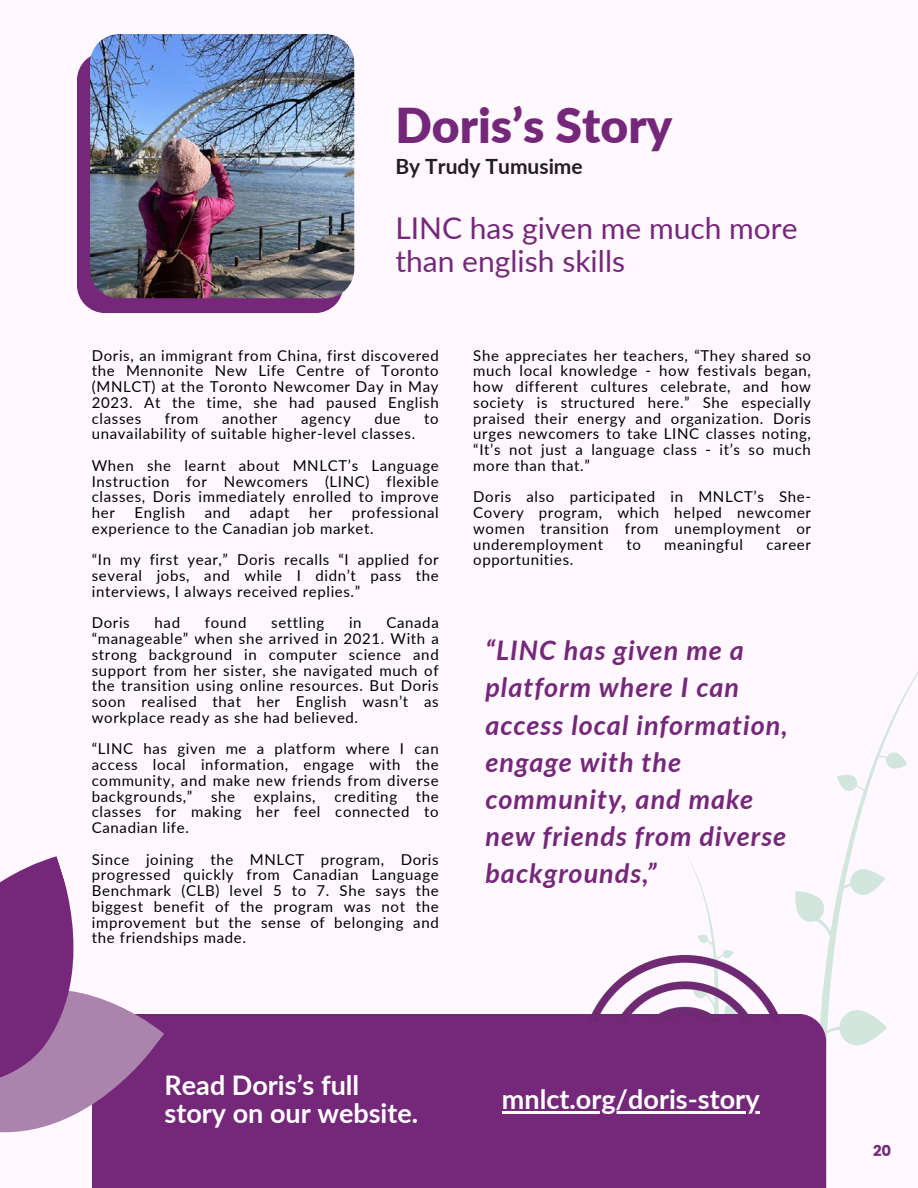
<style>
.page{position:relative;width:918px;height:1188px;background:#fff8ff}
.page>*{position:absolute;margin:0;border:0;box-sizing:border-box;transform-origin:0 0}
.t1{font:900 48px "Lato";color:#752879}
.t2{font:30px/32.7px "Lato";color:#752879}
.t3{font:italic 700 27px/37.2px "Lato";letter-spacing:.04em;color:#752879}
.t4{font:700 27px/28.2px "Lato";color:#fff}
.t5{font:700 21px "Lato";color:#231f20}
.t6{font:15px/15.8px "Lato";letter-spacing:.045em;color:#000;text-align:justify}
.t7{font:700 15px "Poppins";color:#752879}
</style>
<div class="page">
<svg style="left:77px;top:56px;width:263px;height:257px;fill:#752879"></svg>
<img style="left:90px;top:34px;width:264px;height:264px">
<svg style="left:671px;top:671px;width:247px;height:517px"></svg>
<div style="left:92px;top:1014px;width:734px;height:174px;background:#752879"></div>
<img style="left:589px;top:956px;width:191px;height:65px">
<svg style="left:0;top:856px;width:164px;height:277px"></svg>
<hr style="left:502px;top:1111px;width:258px;height:2px;background:#fff">
<h1 class="t1" style="left:395px;top:96px;width:279px">Doris’s Story</h1>
<h3 class="t5" style="left:395px;top:153px;width:189px">By Trudy Tumusime</h3>
<h2 class="t2" style="left:395px;top:211px;width:404px">LINC has given me much more than english skills</h2>
<p class="t6" style="left:92px;top:347px;width:348px">Doris, an immigrant from China, first discovered the Mennonite New Life Centre of Toronto (MNLCT) at the Toronto Newcomer Day in May 2023. At the time, she had paused English classes</p>
<p class="t6" style="left:165px;top:410px;width:35px">from</p>
<p class="t6" style="left:222px;top:410px;width:57px">another</p>
<p class="t6" style="left:301px;top:410px;width:51px">agency</p>
<p class="t6" style="left:375px;top:410px;width:27px">due</p>
<p class="t6" style="left:424px;top:410px;width:16px">to</p>
<p class="t6" style="left:92px;top:418px;width:348px;line-height:31.5px">unavailability of suitable higher-level classes.<br>When she learnt about MNLCT’s Language</p>
<p class="t6" style="left:92px;top:473px;width:348px">Instruction for Newcomers (LINC) flexible classes, Doris immediately enrolled to improve her</p>
<p class="t6" style="left:92px;top:505px;width:348px;text-indent:260px">professional experience to the Canadian job market.</p>
<p class="t6" style="left:92px;top:552px;width:349px">“In my first year,” Doris recalls “I applied for several jobs, and while I didn’t pass the interviews, I always received replies.”</p>
<p class="t6" style="left:92px;top:615px;width:40px">Doris</p>
<p class="t6" style="left:155px;top:615px;width:27px">had</p>
<p class="t6" style="left:205px;top:615px;width:43px">found</p>
<p class="t6" style="left:271px;top:615px;width:54px">settling</p>
<p class="t6" style="left:349px;top:615px;width:14px">in</p>
<p class="t6" style="left:134px;top:505px;width:52px">English</p>
<p class="t6" style="left:205px;top:505px;width:27px">and</p>
<p class="t6" style="left:250px;top:505px;width:41px">adapt</p>
<p class="t6" style="left:309px;top:505px;width:25px">her</p>
<p class="t6" style="left:92px;top:615px;width:349px;text-indent:295px">Canada “manageable” when she arrived in 2021. With a strong background in computer science and support from her sister, she navigated much of the transition using online resources. But Doris soon realised that her English wasn’t as workplace ready as she had believed.</p>
<p class="t6" style="left:92px;top:741px;width:348px">“LINC has given me a platform where I can access local information, engage with the community, and make new friends from diverse backgrounds,” she explains, crediting the classes for making her feel connected to Canadian life.</p>
<p class="t6" style="left:92px;top:851px;width:348px">Since joining the MNLCT program, Doris progressed quickly from Canadian Language Benchmark (CLB) level 5 to 7. She says the biggest benefit of the program was not the improvement but the sense of belonging and the friendships made.</p>
<p class="t6" style="left:473px;top:347px;width:339px">She appreciates her teachers, “They shared so much local knowledge - how festivals began, how different cultures celebrate, and how society is structured here.” She especially praised their energy and organization. Doris urges newcomers to take LINC classes noting, “It’s not just a language class - it’s so much more than that.”</p>
<p class="t6" style="left:473px;top:489px;width:339px">Doris also participated in MNLCT’s She-Covery program, which helped newcomer women transition from unemployment or underemployment</p>
<p class="t6" style="left:626px;top:536px;width:16px">to</p>
<p class="t6" style="left:664px;top:536px;width:80px">meaningful</p>
<p class="t6" style="left:766px;top:536px;width:46px">career</p>
<p class="t6" style="left:473px;top:552px;width:102px">opportunities.</p>
<h3 class="t3" style="left:485px;top:631px;width:304px">“LINC has given me a platform where I can access local information, engage with the community, and make new friends from diverse backgrounds,”</h3>
<h3 class="t4" style="left:165px;top:1070px;width:255px">Read Doris’s full story on our website.</h3>
<h3 class="t4" style="left:502px;top:1084px;width:259px">mnlct.org/doris-story</h3>
<p class="t7" style="left:873px;top:1140px;width:20px">20</p>
</div>
